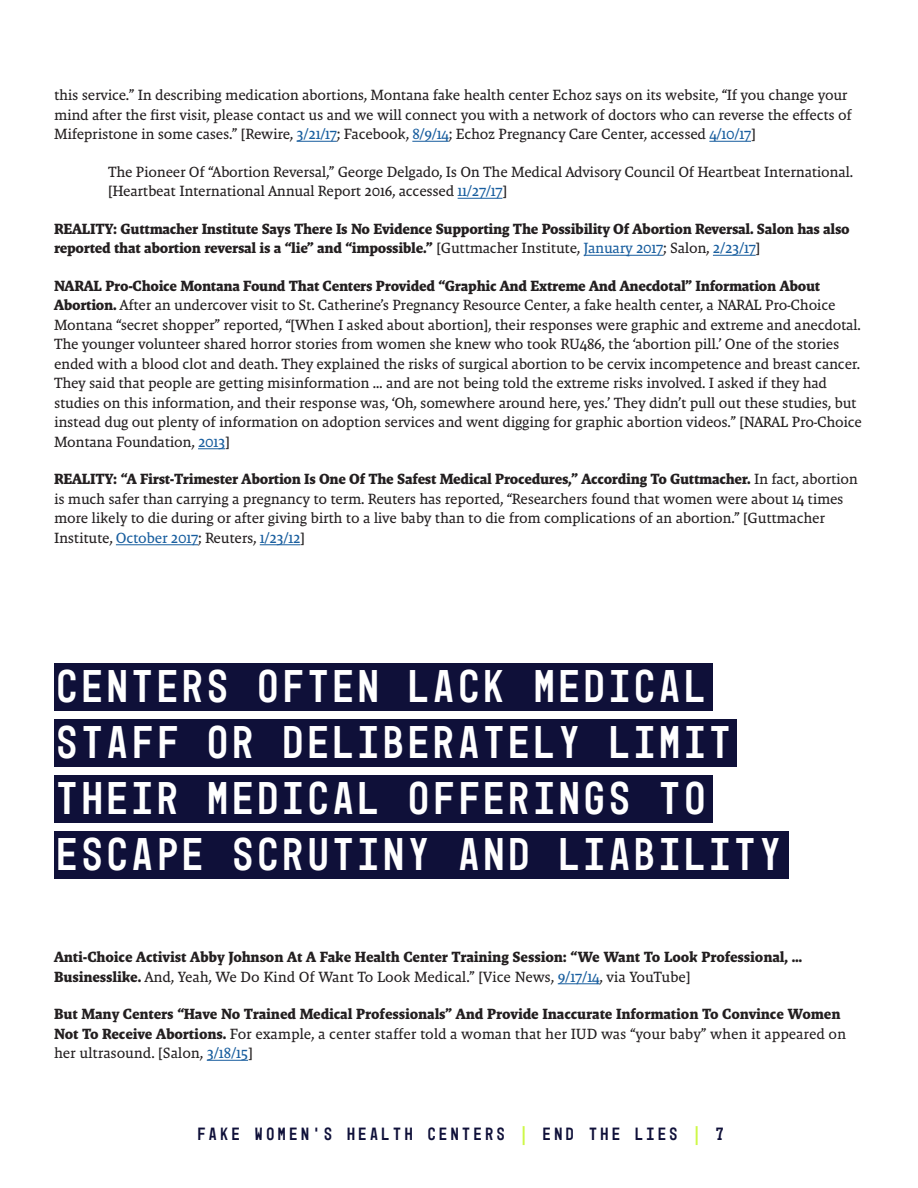
<style>
.page{position:relative;width:918px;height:1188px;background:#fff}
.page>*{position:absolute;margin:0;border:0;box-sizing:border-box;transform-origin:0 0}
.Paragraph{font:46.5px/55.8px "Mono 45 Headline";letter-spacing:.1em;color:#fff}
.t1{font:18px "Mono 45 Headline";letter-spacing:.2em;color:#0f1039}
.Paragraph-2{font:15px/19.5px "Malaga OTCE";letter-spacing:-.02em;color:#231f20}
.Paragraph-3{font:700 15px/19.5px "Malaga OTCE";letter-spacing:-.015em;color:#231f20}
.s1{color:#175d9e}
.s2{font-weight:400}
.s3{font-weight:400;color:#175d9e}
.s4{font-weight:700}
.s5{color:#cdf846}
</style>
<div class="page">
<div style="left:54px;top:663px;width:658px;height:48px;background:#0f1039"></div>
<hr style="left:297px;top:141px;width:40px;height:1px;background:#175d9e">
<hr style="left:412px;top:141px;width:37px;height:1px;background:#175d9e">
<hr style="left:709px;top:141px;width:42px;height:1px;background:#175d9e">
<hr style="left:458px;top:198px;width:44px;height:1px;background:#175d9e">
<hr style="left:584px;top:255px;width:79px;height:1px;background:#175d9e">
<hr style="left:713px;top:255px;width:43px;height:1px;background:#175d9e">
<svg style="left:198px;top:449px;width:27px;height:1px"></svg>
<hr style="left:116px;top:545px;width:82px;height:1px;background:#175d9e">
<hr style="left:260px;top:545px;width:40px;height:1px;background:#175d9e">
<div style="left:54px;top:719px;width:682px;height:48px;background:#0f1039"></div>
<div style="left:54px;top:775px;width:658px;height:48px;background:#0f1039"></div>
<div style="left:54px;top:831px;width:735px;height:47px;background:#0f1039"></div>
<hr style="left:558px;top:984px;width:42px;height:1px;background:#175d9e">
<hr style="left:207px;top:1060px;width:41px;height:1px;background:#175d9e">
<p class="Paragraph-2" style="left:54px;top:85px;width:799px">this service.” In describing medication abortions, Montana fake health center Echoz says on its website, “If you change your mind after the first visit, please contact us and we will connect you with a network of doctors who can reverse the effects of<br>Mifepristone in some cases.” [Rewire, <span class="s1">3/21/17</span>; Facebook, <span class="s1">8/9/14</span>; Echoz Pregnancy Care Center, accessed <span class="s1">4/10/17</span>]</p>
<p class="Paragraph-2" style="left:108px;top:162px;width:747px">The Pioneer Of “Abortion Reversal,” George Delgado, Is On The Medical Advisory Council Of Heartbeat International. [Heartbeat International Annual Report 2016, accessed <span class="s1">11/27/17</span>]</p>
<p class="Paragraph-3" style="left:54px;top:219px;width:797px">REALITY: Guttmacher Institute Says There Is No Evidence Supporting The Possibility Of Abortion Reversal. Salon has also reported that abortion reversal is a “lie” and “impossible.” <span class="s2">[Guttmacher Institute,</span> <span class="s3">January 2017</span><span class="s2">; Salon,</span> <span class="s3">2/23/17</span><span class="s2">]</span></p>
<p class="Paragraph-2" style="left:54px;top:276px;width:810px"><span class="s4">NARAL Pro-Choice Montana Found That Centers Provided “Graphic And Extreme And Anecdotal” Information About Abortion.</span> After an undercover visit to St. Catherine’s Pregnancy Resource Center, a fake health center, a NARAL Pro-Choice Montana “secret shopper” reported, “[When I asked about abortion], their responses were graphic and extreme and anecdotal.<br>The younger volunteer shared horror stories from women she knew who took RU486, the ‘abortion pill.’ One of the stories ended with a blood clot and death. They explained the risks of surgical abortion to be cervix incompetence and breast cancer.<br>They said that people are getting misinformation … and are not being told the extreme risks involved. I asked if they had studies on this information, and their response was, ‘Oh, somewhere around here, yes.’ They didn’t pull out these studies, but instead dug out plenty of information on adoption services and went digging for graphic abortion videos.” [NARAL Pro-Choice Montana Foundation, <span class="s1">2013</span>]</p>
<p class="Paragraph-2" style="left:54px;top:469px;width:806px"><span class="s4">REALITY: “A First-Trimester Abortion Is One Of The Safest Medical Procedures,” According To Guttmacher.</span> In fact, abortion is much safer than carrying a pregnancy to term. Reuters has reported, “Researchers found that women were about 14 times more likely to die during or after giving birth to a live baby than to die from complications of an abortion.” [Guttmacher Institute, <span class="s1">October 2017</span>; Reuters, <span class="s1">1/23/12</span>]</p>
<p class="Paragraph" style="left:57px;top:659px;width:725px">CENTERS OFTEN LACK MEDICAL<br>STAFF OR DELIBERATELY LIMIT<br>THEIR MEDICAL OFFERINGS TO<br>ESCAPE SCRUTINY AND LIABILITY</p>
<p class="Paragraph-3" style="left:54px;top:947px;width:750px">Anti-Choice Activist Abby Johnson At A Fake Health Center Training Session: “We Want To Look Professional, …<br>Businesslike. <span class="s2">And, Yeah, We Do Kind Of Want To Look Medical.” [Vice News,</span> <span class="s3">9/17/14</span><span class="s2">, via YouTube]</span></p>
<p class="Paragraph-3" style="left:54px;top:1004px;width:794px">But Many Centers “Have No Trained Medical Professionals” And Provide Inaccurate Information To Convince Women<br>Not To Receive Abortions. <span class="s2">For example, a center staffer told a woman that her IUD was “your baby” when it appeared on her ultrasound. [Salon,</span> <span class="s3">3/18/15</span><span class="s2">]</span></p>
<p class="t1" style="left:197px;top:1123px;width:528px">FAKE WOMEN’S HEALTH CENTERS <span class="s5">|</span> END THE LIES <span class="s5">|</span> 7</p>
</div>
